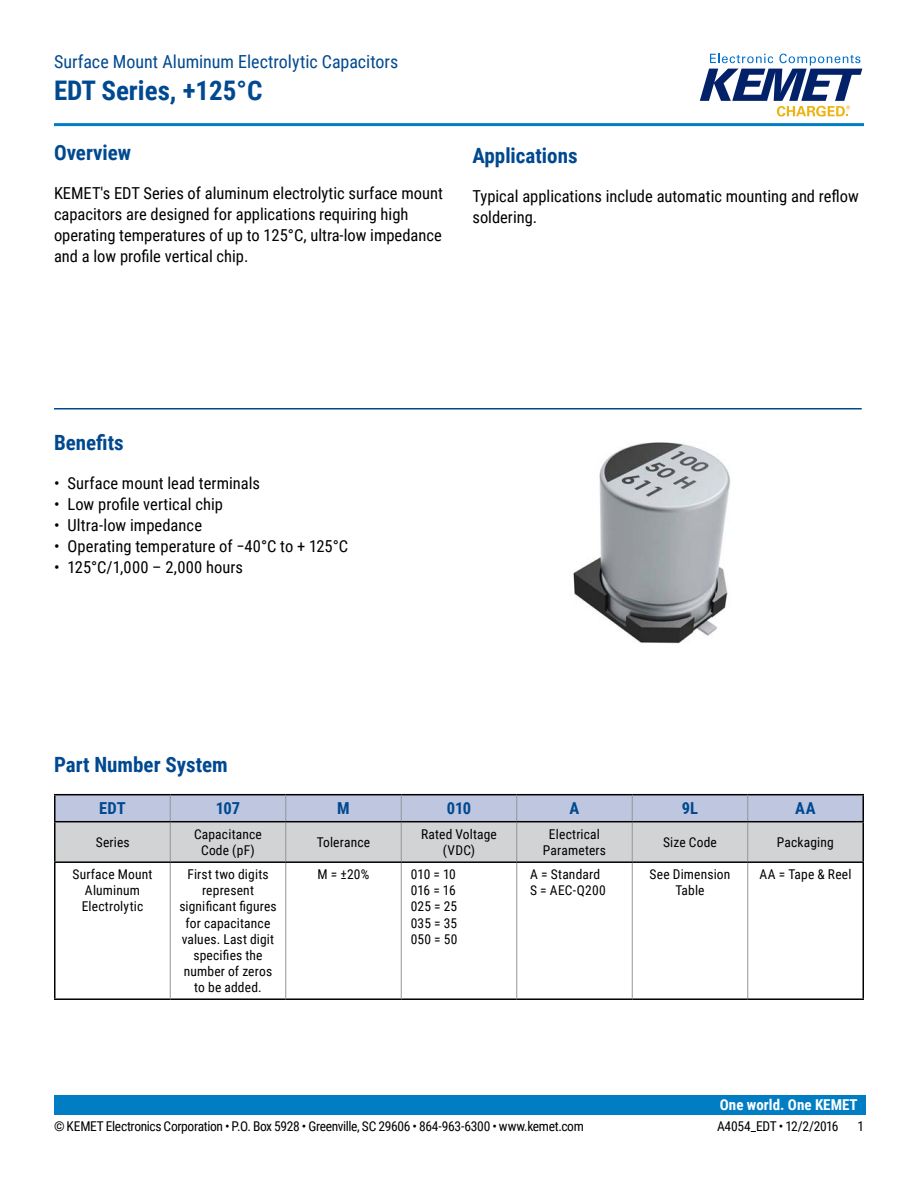
<style>
.page{position:relative;width:918px;height:1188px;background:#fff}
.page>*{position:absolute;margin:0;border:0;box-sizing:border-box;transform-origin:0 0}
.t1{font:700 27px "Roboto Condensed";color:#004990}
.t2{font:700 21px "Roboto Condensed";color:#004990}
.t3{font:18px "Roboto Condensed";color:#004990}
.t4{font:16.5px/21px "Roboto Condensed";color:#000}
.t5{font:700 16.5px "Roboto Condensed";letter-spacing:-.005em;color:#004990}
.t6{font:700 15px "Roboto Condensed";color:#fff}
.t7{font:13.5px/16.2px "Roboto Condensed";letter-spacing:.01em;color:#000;text-align:center}
.t8{font:13.5px "Roboto Condensed";letter-spacing:-.025em;color:#000}
.t9{font:13.5px "Roboto Condensed";letter-spacing:-.03em;color:#000}
</style>
<div class="page">
<svg style="left:700px;top:54px;width:162px;height:63px"></svg>
<hr style="left:54px;top:123px;width:810px;height:3px;background:#007dc3">
<div style="left:54px;top:1095px;width:811px;height:20px;background:#007dc3"></div>
<hr style="left:54px;top:408px;width:808px;height:2px;background:#004990">
<hr style="left:747px;top:863px;width:1px;height:135px;background:#939598">
<hr style="left:54px;top:794px;width:116px;height:1px;background:#000">
<hr style="left:54px;top:795px;width:2px;height:26px;background:#000">
<hr style="left:170px;top:794px;width:116px;height:1px;background:#000">
<hr style="left:286px;top:794px;width:115px;height:1px;background:#000">
<hr style="left:401px;top:794px;width:116px;height:1px;background:#000">
<hr style="left:517px;top:794px;width:115px;height:1px;background:#000">
<hr style="left:632px;top:794px;width:116px;height:1px;background:#000">
<hr style="left:748px;top:794px;width:116px;height:1px;background:#000">
<hr style="left:862px;top:795px;width:2px;height:26px;background:#000">
<hr style="left:54px;top:822px;width:2px;height:39px;background:#000">
<hr style="left:862px;top:822px;width:2px;height:39px;background:#000">
<hr style="left:54px;top:863px;width:2px;height:135px;background:#000">
<hr style="left:54px;top:998px;width:116px;height:2px;background:#000">
<hr style="left:170px;top:998px;width:116px;height:2px;background:#000">
<hr style="left:401px;top:998px;width:116px;height:2px;background:#000">
<hr style="left:748px;top:861px;width:116px;height:2px;background:#000">
<hr style="left:862px;top:863px;width:2px;height:135px;background:#000">
<hr style="left:748px;top:998px;width:116px;height:2px;background:#000">
<svg style="left:55px;top:795px;width:808px;height:67px;background:#c6cad4"></svg>
<hr style="left:170px;top:822px;width:1px;height:39px;background:#939598">
<hr style="left:285px;top:822px;width:1px;height:39px;background:#939598">
<hr style="left:401px;top:822px;width:1px;height:39px;background:#939598">
<hr style="left:516px;top:822px;width:1px;height:39px;background:#939598">
<hr style="left:632px;top:822px;width:1px;height:39px;background:#939598">
<hr style="left:747px;top:822px;width:1px;height:39px;background:#939598">
<hr style="left:170px;top:863px;width:1px;height:135px;background:#939598">
<hr style="left:54px;top:821px;width:116px;height:1px;background:#000">
<hr style="left:170px;top:821px;width:116px;height:1px;background:#000">
<hr style="left:286px;top:821px;width:115px;height:1px;background:#000">
<hr style="left:401px;top:821px;width:116px;height:1px;background:#000">
<hr style="left:517px;top:821px;width:115px;height:1px;background:#000">
<hr style="left:632px;top:821px;width:116px;height:1px;background:#000">
<hr style="left:748px;top:821px;width:116px;height:1px;background:#000">
<hr style="left:54px;top:861px;width:116px;height:2px;background:#000">
<hr style="left:170px;top:861px;width:116px;height:2px;background:#000">
<hr style="left:401px;top:861px;width:116px;height:2px;background:#000">
<hr style="left:286px;top:861px;width:115px;height:2px;background:#000">
<hr style="left:286px;top:998px;width:115px;height:2px;background:#000">
<hr style="left:285px;top:863px;width:1px;height:135px;background:#939598">
<hr style="left:401px;top:863px;width:1px;height:135px;background:#939598">
<hr style="left:632px;top:861px;width:116px;height:2px;background:#000">
<hr style="left:632px;top:998px;width:116px;height:2px;background:#000">
<hr style="left:517px;top:861px;width:115px;height:2px;background:#000">
<hr style="left:517px;top:998px;width:115px;height:2px;background:#000">
<hr style="left:516px;top:863px;width:1px;height:135px;background:#939598">
<hr style="left:632px;top:863px;width:1px;height:135px;background:#939598">
<img style="left:573px;top:442px;width:158px;height:202px">
<p class="t3" style="left:54px;top:48px;width:346px">Surface Mount Aluminum Electrolytic Capacitors</p>
<h1 class="t1" style="left:54px;top:71px;width:210px">EDT Series, +125°C</h1>
<p class="t2" style="left:54px;top:138px;width:79px">Overview</p>
<p class="t4" style="left:54px;top:182px;width:390px">KEMET's EDT Series of aluminum electrolytic surface mount capacitors are designed for applications requiring high operating temperatures of up to 125°C, ultra-low impedance and a low profile vertical chip.</p>
<p class="t2" style="left:472px;top:141px;width:107px">Applications</p>
<p class="t4" style="left:472px;top:185px;width:388px">Typical applications include automatic mounting and reflow soldering.</p>
<p class="t2" style="left:54px;top:428px;width:71px">Benefits</p>
<p class="t4" style="left:54px;top:472px;width:207px">• Surface mount lead terminals</p>
<p class="t4" style="left:54px;top:493px;width:171px">• Low profile vertical chip</p>
<p class="t4" style="left:54px;top:514px;width:150px">• Ultra-low impedance</p>
<p class="t4" style="left:54px;top:535px;width:296px">• Operating temperature of −40°C to + 125°C</p>
<p class="t4" style="left:54px;top:556px;width:191px">• 125°C/1,000 – 2,000 hours</p>
<p class="t2" style="left:54px;top:750px;width:175px">Part Number System</p>
<p class="t5" style="left:99px;top:797px;width:28px">EDT</p>
<p class="t5" style="left:216px;top:797px;width:26px">107</p>
<p class="t5" style="left:337px;top:797px;width:14px">M</p>
<p class="t5" style="left:447px;top:797px;width:26px">010</p>
<p class="t5" style="left:570px;top:797px;width:11px">A</p>
<p class="t5" style="left:682px;top:797px;width:18px">9L</p>
<p class="t5" style="left:795px;top:797px;width:22px">AA</p>
<p class="t7" style="left:96px;top:834px;width:35px">Series</p>
<p class="t7" style="left:194px;top:825px;width:69px">Capacitance<br>Code (pF)</p>
<p class="t7" style="left:317px;top:834px;width:55px">Tolerance</p>
<p class="t7" style="left:421px;top:825px;width:77px">Rated Voltage (VDC)</p>
<p class="t7" style="left:543px;top:825px;width:65px">Electrical<br>Parameters</p>
<p class="t7" style="left:663px;top:834px;width:55px">Size Code</p>
<p class="t7" style="left:777px;top:834px;width:58px">Packaging</p>
<p class="t7" style="left:72px;top:866px;width:82px">Surface Mount<br>Aluminum<br>Electrolytic</p>
<p class="t7" style="left:179px;top:866px;width:99px">First two digits represent significant figures for capacitance values. Last digit specifies the number of zeros to be added.</p>
<p class="t7" style="left:318px;top:866px;width:53px">M = ±20%</p>
<p class="t7" style="left:411px;top:866px;width:48px;text-align:left">010 = 10<br>016 = 16<br>025 = 25<br>035 = 35<br>050 = 50</p>
<p class="t7" style="left:530px;top:866px;width:77px;text-align:left">A = Standard<br>S = AEC-Q200</p>
<p class="t7" style="left:650px;top:866px;width:82px">See Dimension<br>Table</p>
<p class="t7" style="left:759px;top:866px;width:94px">AA = Tape &amp; Reel</p>
<p class="t6" style="left:720px;top:1094px;width:139px">One world. One KEMET</p>
<p class="t8" style="left:54px;top:1116px;width:531px">© KEMET Electronics Corporation • P.O. Box 5928 • Greenville, SC 29606 • 864-963-6300 • www.kemet.com</p>
<p class="t9" style="left:717px;top:1116px;width:123px">A4054_EDT • 12/2/2016</p>
<p class="t7" style="left:857px;top:1117px;width:8px">1</p>
</div>
